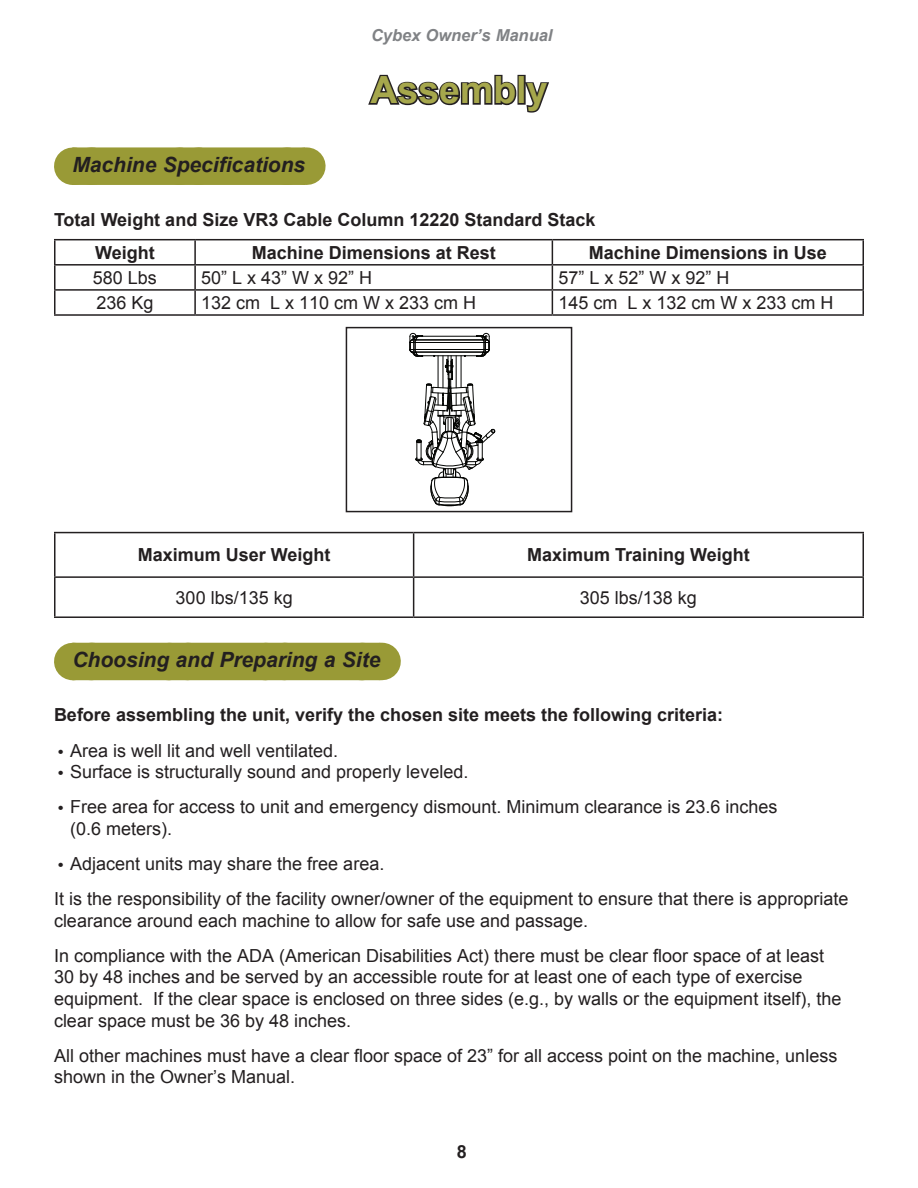
<style>
.page{position:relative;width:918px;height:1188px;background:#fff}
.page>*{position:absolute;margin:0;border:0;box-sizing:border-box;transform-origin:0 0}
.t1{font:700 37.5px "Arial";color:#a6a74c}
.t2{font:italic 700 21px "Arial";color:#231f20}
.t3{font:18px/21.6px "Arial";color:#231f20}
.t4{font:700 18px/32.5px "Arial";color:#231f20}
.t5{font:italic 700 16.5px "Arial";color:#808285}
.s1{font-weight:700;font-size:15px}
</style>
<div class="page">
<hr style="left:306px;top:147px;width:1px;height:38px;background:#999a36">
<div style="left:72px;top:147px;width:233px;height:38px;background:#999a36"></div>
<hr style="left:381px;top:643px;width:1px;height:37px;background:#999a36">
<div style="left:72px;top:643px;width:308px;height:37px;background:#999a36"></div>
<svg style="left:368px;top:74px;width:181px;height:39px"></svg>
<hr style="left:54px;top:239px;width:141px;height:1px;background:#231f20">
<hr style="left:54px;top:240px;width:2px;height:24px;background:#231f20">
<hr style="left:195px;top:239px;width:357px;height:1px;background:#231f20">
<hr style="left:194px;top:240px;width:2px;height:24px;background:#231f20">
<hr style="left:552px;top:239px;width:312px;height:1px;background:#231f20">
<hr style="left:862px;top:240px;width:2px;height:24px;background:#231f20">
<hr style="left:54px;top:264px;width:141px;height:2px;background:#231f20">
<hr style="left:54px;top:266px;width:2px;height:23px;background:#231f20">
<hr style="left:195px;top:264px;width:357px;height:2px;background:#231f20">
<hr style="left:194px;top:266px;width:2px;height:23px;background:#231f20">
<hr style="left:552px;top:264px;width:312px;height:2px;background:#231f20">
<hr style="left:862px;top:266px;width:2px;height:23px;background:#231f20">
<hr style="left:54px;top:289px;width:141px;height:2px;background:#231f20">
<hr style="left:54px;top:291px;width:2px;height:23px;background:#231f20">
<hr style="left:195px;top:289px;width:357px;height:2px;background:#231f20">
<hr style="left:194px;top:291px;width:2px;height:23px;background:#231f20">
<hr style="left:552px;top:289px;width:312px;height:2px;background:#231f20">
<svg style="left:552px;top:240px;width:1px;height:74px"></svg>
<hr style="left:862px;top:291px;width:2px;height:23px;background:#231f20">
<hr style="left:54px;top:314px;width:141px;height:2px;background:#231f20">
<hr style="left:195px;top:314px;width:357px;height:2px;background:#231f20">
<hr style="left:552px;top:314px;width:312px;height:2px;background:#231f20">
<svg style="left:410px;top:333px;width:85px;height:173px"></svg>
<div style="left:346px;top:327px;width:226px;height:185px;border:2px solid #231f20"></div>
<hr style="left:54px;top:532px;width:360px;height:1px;background:#231f20">
<hr style="left:54px;top:533px;width:2px;height:43px;background:#231f20">
<hr style="left:414px;top:532px;width:450px;height:1px;background:#231f20">
<hr style="left:413px;top:533px;width:1px;height:43px;background:#231f20">
<hr style="left:862px;top:533px;width:2px;height:43px;background:#231f20">
<hr style="left:54px;top:576px;width:360px;height:2px;background:#231f20">
<hr style="left:54px;top:578px;width:2px;height:38px;background:#231f20">
<hr style="left:414px;top:576px;width:450px;height:2px;background:#231f20">
<hr style="left:413px;top:578px;width:1px;height:38px;background:#231f20">
<hr style="left:862px;top:578px;width:2px;height:38px;background:#231f20">
<hr style="left:54px;top:616px;width:360px;height:2px;background:#231f20">
<hr style="left:414px;top:616px;width:450px;height:2px;background:#231f20">
<p class="t5" style="left:371px;top:24px;width:183px">Cybex Owner’s Manual</p>
<h1 class="t1" style="left:370px;top:65px;width:179px">Assembly</h1>
<p class="t2" style="left:72px;top:151px;width:234px">Machine Specifications</p>
<p class="t4" style="left:95px;top:204px;width:502px;text-indent:-41px">Total Weight and Size VR3 Cable Column 12220 Standard Stack<br>Weight</p>
<p class="t4" style="left:252px;top:237px;width:246px">Machine Dimensions at Rest</p>
<p class="t4" style="left:589px;top:237px;width:240px">Machine Dimensions in Use</p>
<p class="t3" style="left:93px;top:267px;width:66px">580 Lbs</p>
<p class="t3" style="left:201px;top:267px;width:173px">50” L x 43” W x 92” H</p>
<p class="t3" style="left:558px;top:267px;width:173px">57” L x 52” W x 92” H</p>
<p class="t3" style="left:96px;top:292px;width:59px">236 Kg</p>
<p class="t3" style="left:201px;top:292px;width:277px">132 cm L x 110 cm W x 233 cm H</p>
<p class="t3" style="left:558px;top:292px;width:277px">145 cm L x 132 cm W x 233 cm H</p>
<p class="t4" style="left:138px;top:539px;width:194px">Maximum User Weight</p>
<p class="t4" style="left:527px;top:539px;width:224px">Maximum Training Weight</p>
<p class="t3" style="left:176px;top:587px;width:119px">300 lbs/135 kg</p>
<p class="t3" style="left:580px;top:587px;width:119px">305 lbs/138 kg</p>
<p class="t2" style="left:72px;top:646px;width:310px">Choosing and Preparing a Site</p>
<p class="t4" style="left:54px;top:699px;width:671px">Before assembling the unit, verify the chosen site meets the following criteria:</p>
<p class="t3" style="left:58px;top:740px;width:282px"><span class="s1">•</span> Area is well lit and well ventilated.</p>
<p class="t3" style="left:58px;top:761px;width:412px"><span class="s1">•</span> Surface is structurally sound and properly leveled.</p>
<p class="t3" style="left:70px;top:796px;width:709px;text-indent:-12px"><span class="s1">•</span> Free area for access to unit and emergency dismount. Minimum clearance is 23.6 inches (0.6 meters).</p>
<p class="t3" style="left:54px;top:846px;width:796px;line-height:35.1px"><span class="s1">•</span> Adjacent units may share the free area.<br>It is the responsibility of the facility owner/owner of the equipment to ensure that there is appropriate</p>
<p class="t3" style="left:54px;top:903px;width:772px;line-height:35.1px">clearance around each machine to allow for safe use and passage.<br>In compliance with the ADA (American Disabilities Act) there must be clear floor space of at least</p>
<p class="t3" style="left:54px;top:966px;width:789px">30 by 48 inches and be served by an accessible route for at least one of each type of exercise equipment. If the clear space is enclosed on three sides (e.g., by walls or the equipment itself), the clear space must be 36 by 48 inches.</p>
<p class="t3" style="left:54px;top:1045px;width:785px">All other machines must have a clear floor space of 23” for all access point on the machine, unless shown in the Owner’s Manual.</p>
<p class="t4" style="left:457px;top:1136px;width:12px">8</p>
</div>
